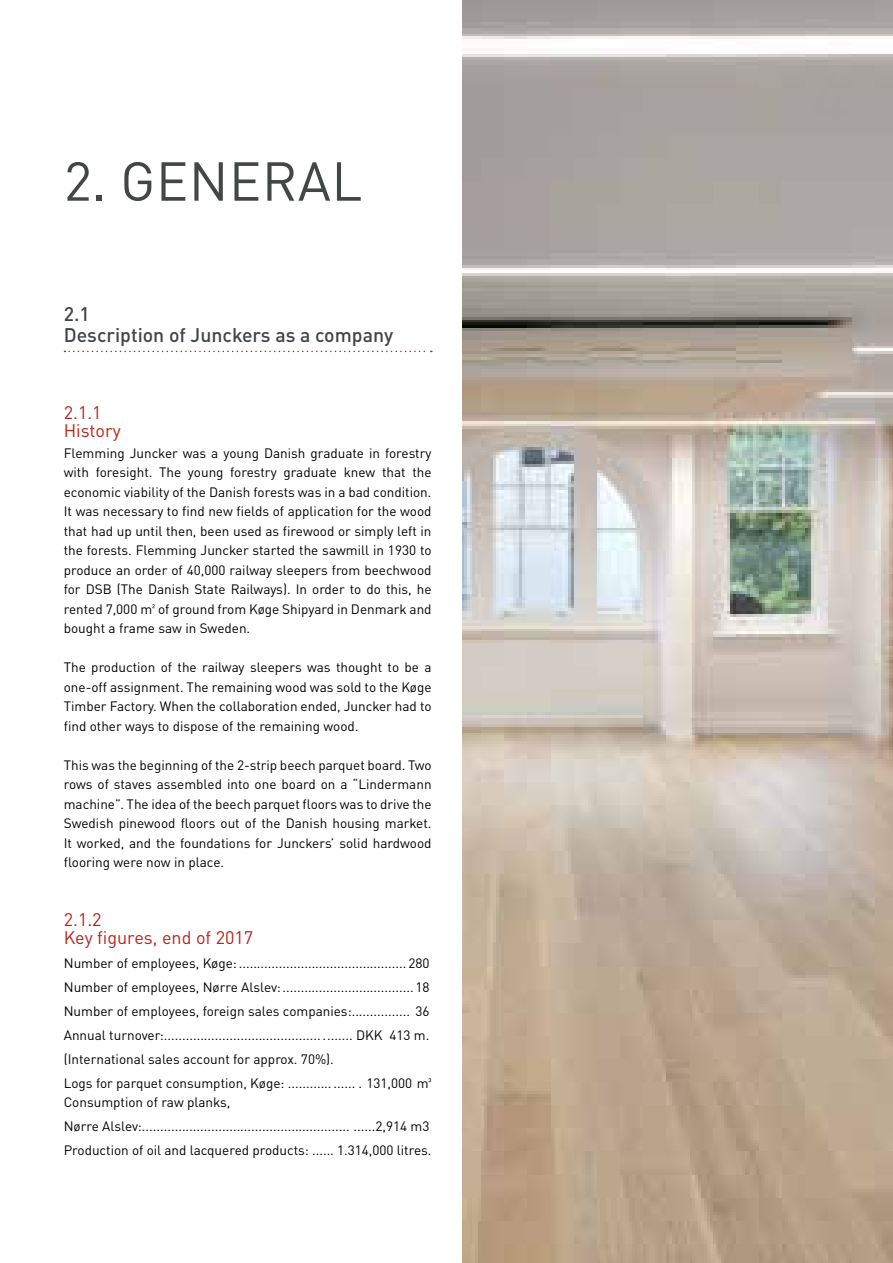
<style>
.page{position:relative;width:893px;height:1263px;background:#fff}
.page>*{position:absolute;margin:0;border:0;box-sizing:border-box;transform-origin:0 0}
.t1{font:54px "DIN Pro";letter-spacing:.01em;color:#434646}
.t2{font:500 19.5px/21px "DIN Pro";color:#414545}
.t3{font:18px/18px "DIN Pro";color:#b52519}
.t4{font:13.5px/19.5px "DIN Pro";color:#000;text-align:justify}
</style>
<div class="page">
<img style="left:462px;top:0;width:431px;height:1263px">
<svg style="left:65px;top:351px;width:367px;height:1px"></svg>
<h1 class="t1" style="left:64px;top:140px;width:300px">2. GENERAL</h1>
<h2 class="t2" style="left:64px;top:302px;width:331px">2.1<br>Description of Junckers as a company</h2>
<h3 class="t3" style="left:64px;top:402px;width:59px">2.1.1<br>History</h3>
<p class="t4" style="left:64px;top:442px;width:369px">Flemming Juncker was a young Danish graduate in forestry with foresight. The young forestry graduate knew that the economic viability of the Danish forests was in a bad condition.<br>It was necessary to find new fields of application for the wood that had up until then, been used as firewood or simply left in the forests. Flemming Juncker started the sawmill in 1930 to produce an order of 40,000 railway sleepers from beechwood for DSB (The Danish State Railways). In order to do this, he rented 7,000 m² of ground from Køge Shipyard in Denmark and bought a frame saw in Sweden.</p>
<p class="t4" style="left:64px;top:657px;width:369px">The production of the railway sleepers was thought to be a one-off assignment. The remaining wood was sold to the Køge Timber Factory. When the collaboration ended, Juncker had to find other ways to dispose of the remaining wood.</p>
<p class="t4" style="left:64px;top:754px;width:369px">This was the beginning of the 2-strip beech parquet board. Two rows of staves assembled into one board on a “Lindermann machine”. The idea of the beech parquet floors was to drive the Swedish pinewood floors out of the Danish housing market.<br>It worked, and the foundations for Junckers’ solid hardwood flooring were now in place.</p>
<h3 class="t3" style="left:64px;top:909px;width:191px">2.1.2<br>Key figures, end of 2017</h3>
<p class="t4" style="left:64px;top:950px;width:369px;line-height:24px;text-align:left">Number of employees, Køge:.............................................. 280<br>Number of employees, Nørre Alslev:....................................18<br>Number of employees, foreign sales companies:................ 36<br>Annual turnover:................................................... DKK 413 m. (International sales account for approx. 70%).<br>Logs for parquet consumption, Køge: ............ ...... . 131,000 m³</p>
<p class="t4" style="left:64px;top:1089px;width:369px;line-height:24px;text-align:left">Consumption of raw planks,<br>Nørre Alslev:......................................................... ......2,914 m3<br>Production of oil and lacquered products: ...... 1.314,000 litres.</p>
</div>
